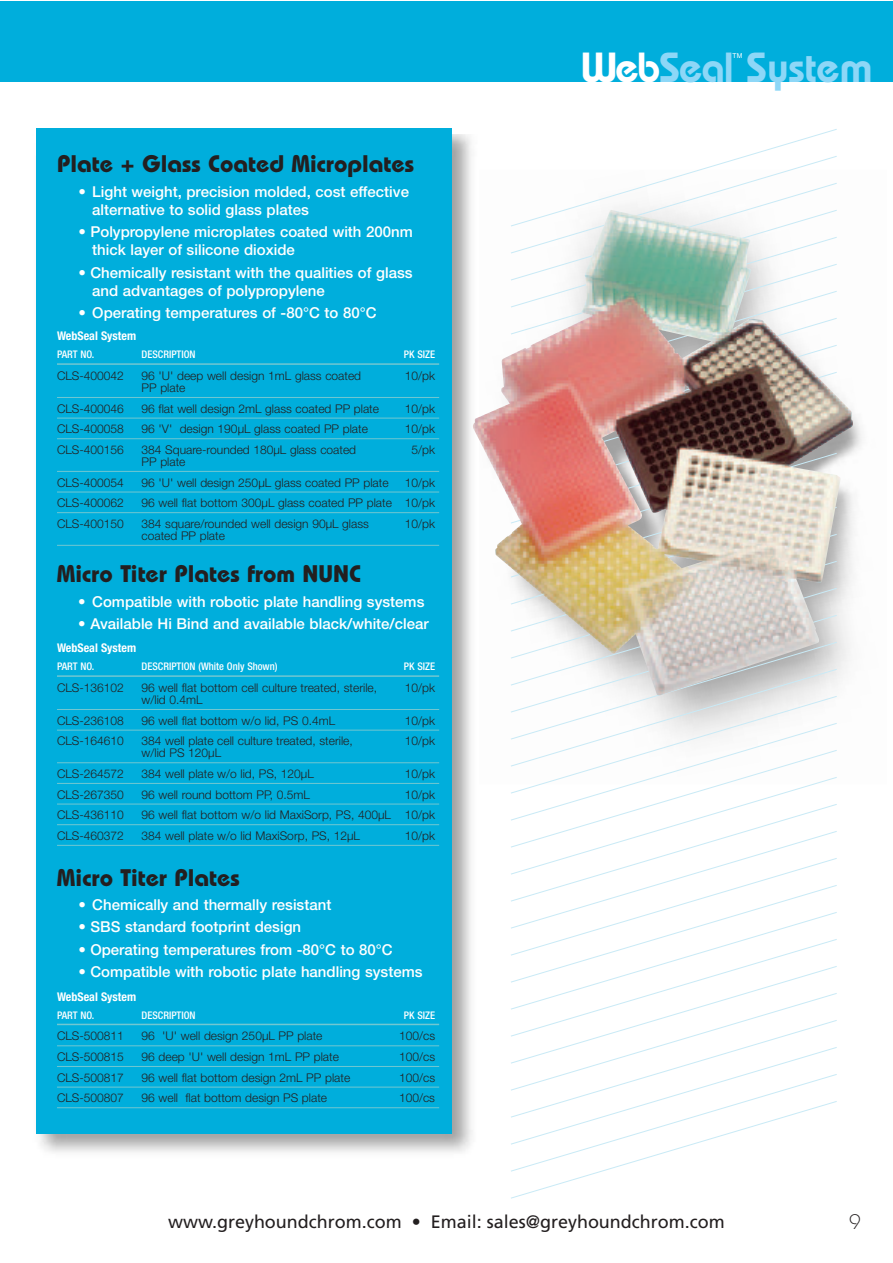
<style>
.page{position:relative;width:893px;height:1263px;background:#fff}
.page>*{position:absolute;margin:0;border:0;box-sizing:border-box;transform-origin:0 0}
.t1{font:42px "Bauhaus Demi+OEJORR";letter-spacing:-.02em;color:#8dd7f7}
.t2{font:24px "Bauhaus Bold+RWGTNV";color:#231f20}
.t3{font:21px "Bauhaus Light+CLDQSB";color:#231f20}
.t4{font:18px "Frutiger";color:#231f20}
.t5{font:15px/18px "Helvetica Neue Medium+RAQOQJ";color:#fff}
.t6{font:12px "Helvetica Neue Light+UHSACF";color:#231f20}
.t7{font:12px "Helvetica Neue Bold Cond+KDVWTM";color:#fff}
.t8{font:10.5px "Helvetica Neue Medium Cond+NXATNU";color:#fff}
.t9{font:6.75px "Helvetica+YTYDOO";color:#fff}
.s1{color:#fff}
</style>
<div class="page">
<svg style="left:511px;top:129px;width:326px;height:1070px"></svg>
<img style="left:36px;top:134px;width:437px;height:1018px">
<div style="left:37px;top:129px;width:415px;height:1005px;background:#00aedc"></div>
<div style="left:2px;top:1px;width:891px;height:81px;background:#00aedc"></div>
<img style="left:473px;top:210px;width:380px;height:486px">
<hr style="left:57px;top:363px;width:382px;height:2px;background:#71c7d1">
<hr style="left:57px;top:397px;width:382px;height:1px;background:#71c7d1">
<hr style="left:57px;top:418px;width:382px;height:1px;background:#71c7d1">
<hr style="left:57px;top:438px;width:382px;height:1px;background:#71c7d1">
<hr style="left:57px;top:471px;width:382px;height:1px;background:#71c7d1">
<hr style="left:57px;top:492px;width:382px;height:1px;background:#71c7d1">
<hr style="left:57px;top:512px;width:382px;height:1px;background:#71c7d1">
<hr style="left:57px;top:545px;width:382px;height:1px;background:#71c7d1">
<hr style="left:57px;top:1024px;width:382px;height:1px;background:#71c7d1">
<hr style="left:57px;top:1045px;width:382px;height:1px;background:#71c7d1">
<hr style="left:57px;top:1066px;width:382px;height:1px;background:#71c7d1">
<hr style="left:57px;top:1087px;width:382px;height:1px;background:#71c7d1">
<hr style="left:57px;top:1107px;width:382px;height:1px;background:#71c7d1">
<hr style="left:57px;top:675px;width:382px;height:2px;background:#71c7d1">
<hr style="left:57px;top:709px;width:382px;height:1px;background:#71c7d1">
<hr style="left:57px;top:730px;width:382px;height:1px;background:#71c7d1">
<hr style="left:57px;top:762px;width:382px;height:1px;background:#71c7d1">
<hr style="left:57px;top:783px;width:382px;height:1px;background:#71c7d1">
<hr style="left:57px;top:804px;width:382px;height:1px;background:#71c7d1">
<hr style="left:57px;top:824px;width:382px;height:1px;background:#71c7d1">
<hr style="left:57px;top:845px;width:382px;height:1px;background:#71c7d1">
<hr style="left:0;top:1px;width:2px;height:81px;background:#00aedc">
<h2 class="t2" style="left:57px;top:150px;width:359px">Plate + Glass Coated Microplates</h2>
<p class="t5" style="left:92px;top:184px;width:318px;text-indent:-14px">• Light weight, precision molded, cost effective alternative to solid glass plates</p>
<p class="t5" style="left:92px;top:224px;width:322px;text-indent:-14px">• Polypropylene microplates coated with 200nm thick layer of silicone dioxide</p>
<p class="t5" style="left:92px;top:264px;width:322px;text-indent:-14px">• Chemically resistant with the qualities of glass and advantages of polypropylene</p>
<p class="t5" style="left:78px;top:305px;width:300px">• Operating temperatures of -80°C to 80°C</p>
<p class="t7" style="left:57px;top:329px;width:81px">WebSeal System</p>
<p class="t8" style="left:57px;top:351px;width:39px">PART NO.</p>
<p class="t8" style="left:142px;top:351px;width:56px">DESCRIPTION</p>
<p class="t8" style="left:404px;top:351px;width:33px">PK SIZE</p>
<p class="t6" style="left:57px;top:371px;width:68px">CLS-400042</p>
<p class="t6" style="left:142px;top:371px;width:221px">96 'U' deep well design 1mL glass coated</p>
<p class="t6" style="left:405px;top:371px;width:32px">10/pk</p>
<p class="t6" style="left:142px;top:383px;width:45px">PP plate</p>
<p class="t6" style="left:57px;top:404px;width:68px">CLS-400046</p>
<p class="t6" style="left:142px;top:404px;width:239px">96 flat well design 2mL glass coated PP plate</p>
<p class="t6" style="left:405px;top:404px;width:32px">10/pk</p>
<p class="t6" style="left:57px;top:425px;width:68px">CLS-400058</p>
<p class="t6" style="left:142px;top:425px;width:228px">96 'V' design 190μL glass coated PP plate</p>
<p class="t6" style="left:405px;top:425px;width:32px">10/pk</p>
<p class="t6" style="left:57px;top:445px;width:68px">CLS-400156</p>
<p class="t6" style="left:142px;top:445px;width:216px">384 Square-rounded 180μL glass coated</p>
<p class="t6" style="left:412px;top:445px;width:25px">5/pk</p>
<p class="t6" style="left:142px;top:457px;width:45px">PP plate</p>
<p class="t6" style="left:57px;top:478px;width:68px">CLS-400054</p>
<p class="t6" style="left:142px;top:478px;width:248px">96 'U' well design 250μL glass coated PP plate</p>
<p class="t6" style="left:405px;top:478px;width:32px">10/pk</p>
<p class="t6" style="left:57px;top:499px;width:68px">CLS-400062</p>
<p class="t6" style="left:142px;top:499px;width:295px">96 well flat bottom 300μL glass coated PP plate 10/pk</p>
<p class="t6" style="left:57px;top:519px;width:68px">CLS-400150</p>
<p class="t6" style="left:142px;top:519px;width:229px">384 square/rounded well design 90μL glass</p>
<p class="t6" style="left:405px;top:519px;width:32px">10/pk</p>
<p class="t6" style="left:142px;top:531px;width:85px">coated PP plate</p>
<h2 class="t2" style="left:57px;top:560px;width:306px">Micro Titer Plates from NUNC</h2>
<p class="t5" style="left:78px;top:593px;width:348px">• Compatible with robotic plate handling systems</p>
<p class="t5" style="left:78px;top:616px;width:352px">• Available Hi Bind and available black/white/clear</p>
<p class="t7" style="left:57px;top:641px;width:81px">WebSeal System</p>
<p class="t8" style="left:57px;top:663px;width:39px">PART NO.</p>
<p class="t8" style="left:142px;top:663px;width:137px">DESCRIPTION (White Only Shown)</p>
<p class="t8" style="left:404px;top:663px;width:33px">PK SIZE</p>
<p class="t6" style="left:57px;top:683px;width:68px">CLS-136102</p>
<p class="t6" style="left:142px;top:683px;width:237px">96 well flat bottom cell culture treated, sterile,</p>
<p class="t6" style="left:405px;top:683px;width:32px">10/pk</p>
<p class="t6" style="left:142px;top:695px;width:63px">w/lid 0.4mL</p>
<p class="t6" style="left:57px;top:716px;width:68px">CLS-236108</p>
<p class="t6" style="left:142px;top:716px;width:195px">96 well flat bottom w/o lid, PS 0.4mL</p>
<p class="t6" style="left:405px;top:716px;width:32px">10/pk</p>
<p class="t6" style="left:57px;top:737px;width:68px">CLS-164610</p>
<p class="t6" style="left:142px;top:737px;width:213px">384 well plate cell culture treated, sterile,</p>
<p class="t6" style="left:405px;top:737px;width:32px">10/pk</p>
<p class="t6" style="left:142px;top:749px;width:81px">w/lid PS 120μL</p>
<p class="t6" style="left:57px;top:769px;width:68px">CLS-264572</p>
<p class="t6" style="left:142px;top:769px;width:174px">384 well plate w/o lid, PS, 120μL</p>
<p class="t6" style="left:405px;top:769px;width:32px">10/pk</p>
<p class="t6" style="left:57px;top:790px;width:68px">CLS-267350</p>
<p class="t6" style="left:142px;top:790px;width:170px">96 well round bottom PP, 0.5mL</p>
<p class="t6" style="left:405px;top:790px;width:32px">10/pk</p>
<p class="t6" style="left:57px;top:811px;width:68px">CLS-436110</p>
<p class="t6" style="left:142px;top:811px;width:295px">96 well flat bottom w/o lid MaxiSorp, PS, 400μL 10/pk</p>
<p class="t6" style="left:57px;top:831px;width:68px">CLS-460372</p>
<p class="t6" style="left:142px;top:831px;width:220px">384 well plate w/o lid MaxiSorp, PS, 12μL</p>
<p class="t6" style="left:405px;top:831px;width:32px">10/pk</p>
<h2 class="t2" style="left:57px;top:863px;width:184px">Micro Titer Plates</h2>
<p class="t5" style="left:78px;top:897px;width:255px">• Chemically and thermally resistant</p>
<p class="t5" style="left:78px;top:919px;width:224px">• SBS standard footprint design</p>
<p class="t5" style="left:78px;top:941px;width:316px">• Operating temperatures from -80°C to 80°C</p>
<p class="t5" style="left:78px;top:964px;width:346px">• Compatible with robotic plate handling systems</p>
<p class="t7" style="left:57px;top:989px;width:81px">WebSeal System</p>
<p class="t8" style="left:57px;top:1011px;width:39px">PART NO.</p>
<p class="t8" style="left:142px;top:1011px;width:56px">DESCRIPTION</p>
<p class="t8" style="left:404px;top:1011px;width:33px">PK SIZE</p>
<p class="t6" style="left:57px;top:1032px;width:68px">CLS-500811</p>
<p class="t6" style="left:142px;top:1032px;width:182px">96 'U' well design 250μL PP plate</p>
<p class="t6" style="left:399px;top:1032px;width:38px">100/cs</p>
<p class="t6" style="left:57px;top:1052px;width:68px">CLS-500815</p>
<p class="t6" style="left:142px;top:1052px;width:199px">96 deep 'U' well design 1mL PP plate</p>
<p class="t6" style="left:399px;top:1052px;width:38px">100/cs</p>
<p class="t6" style="left:57px;top:1073px;width:68px">CLS-500817</p>
<p class="t6" style="left:142px;top:1073px;width:210px">96 well flat bottom design 2mL PP plate</p>
<p class="t6" style="left:399px;top:1073px;width:38px">100/cs</p>
<p class="t6" style="left:57px;top:1094px;width:68px">CLS-500807</p>
<p class="t6" style="left:142px;top:1094px;width:187px">96 well flat bottom design PS plate</p>
<p class="t6" style="left:399px;top:1094px;width:38px">100/cs</p>
<h1 class="t1" style="left:580px;top:42px;width:293px"><span class="s1">Web</span>Seal System</h1>
<p class="t9" style="left:733px;top:52px;width:11px">TM</p>
<h3 class="t4" style="left:168px;top:1214px;width:558px">www.greyhoundchrom.com • Email: sales@greyhoundchrom.com</h3>
<h3 class="t3" style="left:849px;top:1210px;width:13px">9</h3>
</div>
